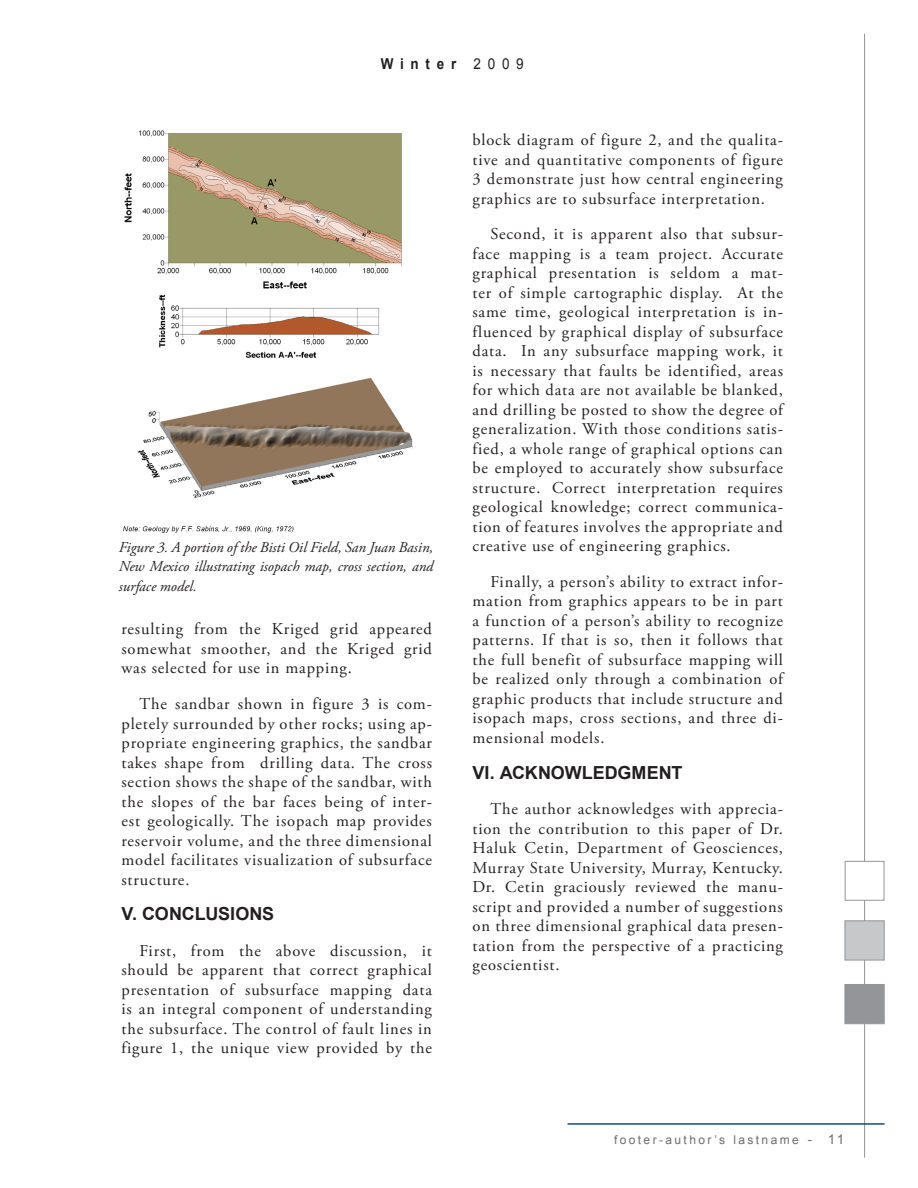
<style>
.page{position:relative;width:918px;height:1188px;background:#fff}
.page>*{position:absolute;margin:0;border:0;box-sizing:border-box;transform-origin:0 0}
.paragraph_indent{font:700 18px "Arial";letter-spacing:-.005em;color:#231f20}
.paragraph_indent-2{font:16.5px/19.5px "Adobe Garamond Pro";letter-spacing:.05em;color:#231f20;text-align:justify}
.references{font:italic 15px/19.5px "Adobe Garamond Pro";color:#231f20;text-align:justify}
.t1{font:700 15px "Arial";letter-spacing:.5em;color:#231f20;scale:.9 1}
.t2{font:12px "Arial";letter-spacing:.2em;color:#6c6d70}
.s1{font-weight:400}
.s2{font-size:13.5px}
</style>
<div class="page">
<hr style="left:864px;top:34px;width:1px;height:1124px;background:#939598">
<div style="left:845px;top:984px;width:40px;height:40px;background:#939598;border:1px solid #939598"></div>
<div style="left:845px;top:920px;width:40px;height:40px;background:#c7c8ca;border:1px solid #939598"></div>
<div style="left:845px;top:861px;width:39px;height:40px;background:#fff;border:1px solid #939598"></div>
<hr style="left:568px;top:1123px;width:317px;height:2px;background:#144a7c">
<img style="left:123px;top:130px;width:290px;height:402px">
<p class="t1" style="left:381px;top:55px;width:161px">Winter <span class="s1">2009</span></p>
<p class="references" style="left:119px;top:538px;width:316px">Figure 3. A portion of the Bisti Oil Field, San Juan Basin, New Mexico illustrating isopach map, cross section, and surface model.</p>
<p class="paragraph_indent-2" style="left:122px;top:620px;width:312px">resulting from the Kriged grid appeared somewhat smoother, and the Kriged grid was selected for use in mapping.</p>
<p class="paragraph_indent-2" style="left:122px;top:695px;width:312px;text-indent:18px">The sandbar shown in figure 3 is com&shy;pletely surrounded by other rocks; using ap&shy;propriate engineering graphics, the sandbar takes shape from drilling data. The cross section shows the shape of the sandbar, with the slopes of the bar faces being of inter&shy;est geologically. The isopach map provides reservoir volume, and the three dimensional model facilitates visualization of subsurface structure.</p>
<p class="paragraph_indent" style="left:122px;top:904px;width:154px">V. CONCLUSIONS</p>
<p class="paragraph_indent-2" style="left:122px;top:942px;width:312px;text-indent:18px">First, from the above discussion, it should be apparent that correct graphical presentation of subsurface mapping data is an integral component of understanding the subsurface. The control of fault lines in figure 1, the unique view provided by the</p>
<p class="paragraph_indent-2" style="left:472px;top:131px;width:312px">block diagram of figure 2, and the qualita&shy;tive and quantitative components of figure 3 demonstrate just how central engineering graphics are to subsurface interpretation.</p>
<p class="paragraph_indent-2" style="left:472px;top:225px;width:312px;text-indent:18px">Second, it is apparent also that subsur&shy;face mapping is a team project. Accurate graphical presentation is seldom a mat&shy;ter of simple cartographic display. At the same time, geological interpretation is in&shy;fluenced by graphical display of subsurface data. In any subsurface mapping work, it is necessary that faults be identified, areas for which data are not available be blanked, and drilling be posted to show the degree of generalization. With those conditions satis&shy;fied, a whole range of graphical options can be employed to accurately show subsurface structure. Correct interpretation requires geological knowledge; correct communica&shy;tion of features involves the appropriate and creative use of engineering graphics.</p>
<p class="paragraph_indent-2" style="left:472px;top:573px;width:312px;text-indent:18px">Finally, a person’s ability to extract infor&shy;mation from graphics appears to be in part a function of a person’s ability to recognize patterns. If that is so, then it follows that the full benefit of subsurface mapping will be realized only through a combination of graphic products that include structure and isopach maps, cross sections, and three di&shy;mensional models.</p>
<p class="paragraph_indent" style="left:472px;top:762px;width:212px">VI. ACKNOWLEDGMENT</p>
<p class="paragraph_indent-2" style="left:472px;top:800px;width:312px;text-indent:18px">The author acknowledges with apprecia&shy;tion the contribution to this paper of Dr.<br>Haluk Cetin, Department of Geosciences, Murray State University, Murray, Kentucky.<br>Dr. Cetin graciously reviewed the manu&shy;script and provided a number of suggestions on three dimensional graphical data presen&shy;tation from the perspective of a practicing geoscientist.</p>
<p class="t2" style="left:614px;top:1133px;width:232px">footer-author’s lastname <span class="s2">- 11</span></p>
</div>
